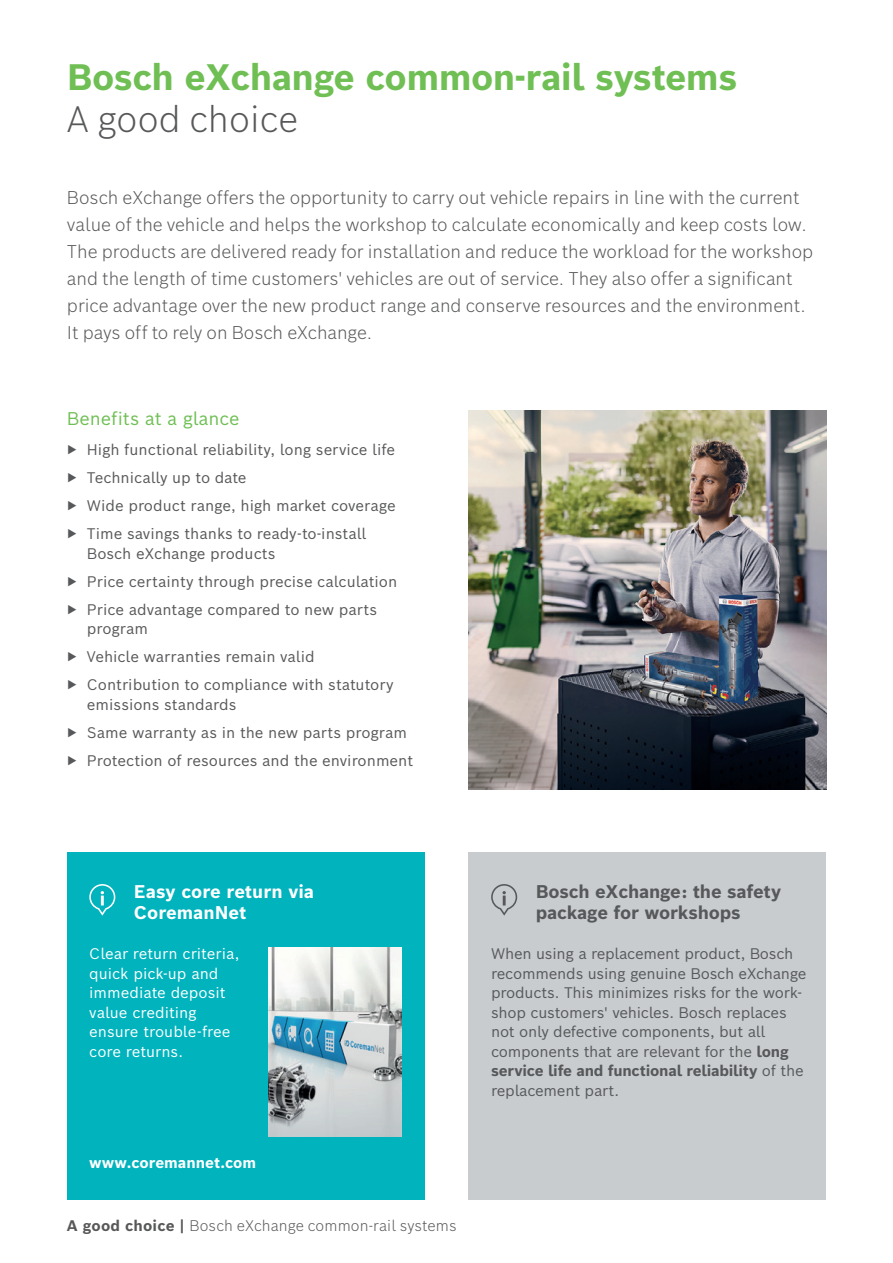
<style>
.page{position:relative;width:893px;height:1263px;background:#fff}
.page>*{position:absolute;margin:0;border:0;box-sizing:border-box;transform-origin:0 0}
.t1{font:700 36px "Bosch Sans";letter-spacing:-.015em;color:#6fbf54}
.t2{font:300 36px "Bosch Sans";letter-spacing:.005em;color:#57585a}
.t3{font:300 18px/27px "Bosch Sans";color:#57585a}
.t4{font:700 18px/21.6px "Bosch Sans";letter-spacing:-.01em;color:#57585a}
.t5{font:700 18px/21.6px "Bosch Sans";color:#fff}
.t6{font:18px "Bosch Sans";color:#6fbf54}
.t7{font:15px/28px "Bosch Sans";letter-spacing:-.01em;color:#57585a}
.t8{font:15px/19.5px "Bosch Sans";color:#fff}
.t9{font:300 15px "Bosch Sans";letter-spacing:.01em;color:#57585a}
.t10{font:700 15px "Bosch Sans";color:#fff}
.s1{font-weight:700}
</style>
<div class="page">
<img style="left:469px;top:410px;width:357px;height:379px">
<div style="left:469px;top:852px;width:357px;height:348px;background:#c8cccf"></div>
<svg style="left:491px;top:884px;width:26px;height:32px"></svg>
<div style="left:67px;top:852px;width:357px;height:348px;background:#00b3bd"></div>
<img style="left:268px;top:948px;width:134px;height:189px">
<svg style="left:89px;top:884px;width:26px;height:32px"></svg>
<h1 class="t1" style="left:67px;top:53px;width:672px">Bosch eXchange common-rail systems</h1>
<h1 class="t2" style="left:67px;top:95px;width:233px">A good choice</h1>
<p class="t3" style="left:67px;top:183px;width:748px">Bosch eXchange offers the opportunity to carry out vehicle repairs in line with the current value of the vehicle and helps the workshop to calculate economically and keep costs low.<br>The products are delivered ready for installation and reduce the workload for the workshop and the length of time customers' vehicles are out of service. They also offer a significant price advantage over the new product range and conserve resources and the environment.<br>It pays off to rely on Bosch eXchange.</p>
<p class="t6" style="left:67px;top:407px;width:174px">Benefits at a glance</p>
<p class="t7" style="left:67px;top:435px;width:330px">▶ High functional reliability, long service life ▶ Technically up to date<br>▶ Wide product range, high market coverage ▶ Time savings thanks to ready-to-install</p>
<p class="t7" style="left:67px;top:539px;width:332px;text-indent:20px">Bosch eXchange products<br>▶ Price certainty through precise calculation ▶ Price advantage compared to new parts</p>
<p class="t7" style="left:67px;top:614px;width:328px;text-indent:20px">program<br>▶ Vehicle warranties remain valid<br>▶ Contribution to compliance with statutory</p>
<p class="t7" style="left:67px;top:690px;width:348px;text-indent:20px">emissions standards<br>▶ Same warranty as in the new parts program ▶ Protection of resources and the environment</p>
<p class="t5" style="left:134px;top:880px;width:182px">Easy core return via<br>CoremanNet</p>
<p class="t8" style="left:89px;top:943px;width:152px">Clear return criteria, quick pick-up and immediate deposit value crediting ensure trouble-free core returns.</p>
<p class="t10" style="left:89px;top:1153px;width:168px">www.coremannet.com</p>
<p class="t9" style="left:67px;top:1216px;width:391px"><span class="s1">A good choice |</span> Bosch eXchange common-rail systems</p>
<p class="t4" style="left:536px;top:880px;width:247px">Bosch eXchange: the safety package for workshops</p>
<p class="t7" style="left:491px;top:943px;width:317px;line-height:19.5px">When using a replacement product, Bosch recommends using genuine Bosch eXchange products. This minimizes risks for the work&shy;shop customers' vehicles. Bosch replaces not only defective components, but all components that are relevant for the <span class="s1">long service life and functional reliability</span> of the replacement part.</p>
</div>
